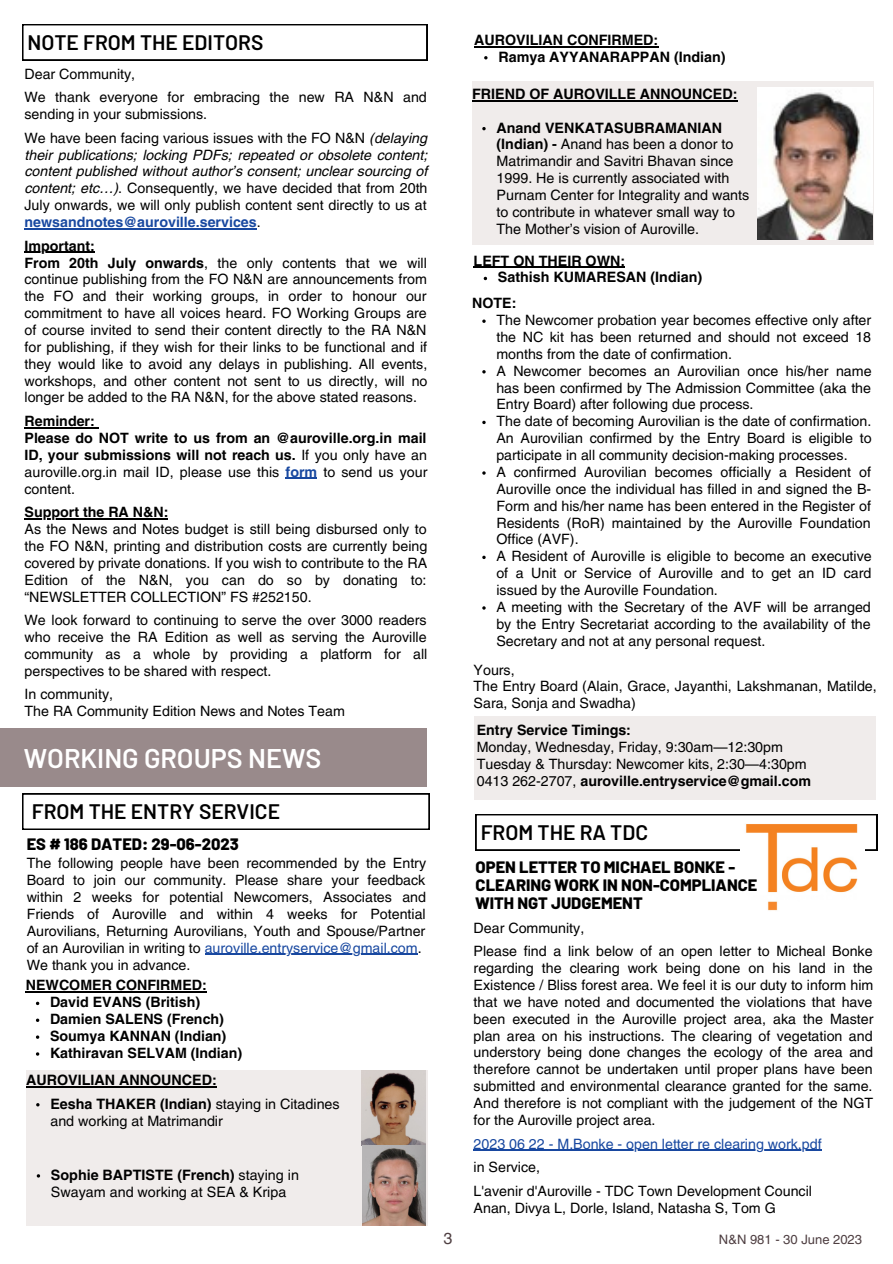
<style>
.page{position:relative;width:893px;height:1264px;background:#fff}
.page>*{position:absolute;margin:0;border:0;box-sizing:border-box;transform-origin:0 0}
.t1{font:600 27px "Barlow";color:#fff}
.t2{font:600 21px "Barlow";color:#000}
.t3{font:800 16.5px/18px "Barlow";color:#000}
.t4{font:16.05px "Helvetica LT Pro";color:#4e3e41}
.t5{font:14.25px/16.8px "Helvetica LT Pro";color:#000;text-align:justify}
.t6{font:700 14.25px/16.8px "Helvetica LT Pro";color:#000;text-align:justify}
.t7{font:14.25px "Helvetica LT Pro";color:#1848a0}
.t8{font:13.05px "Helvetica LT Pro";color:#4e3e41}
.s1{font-style:italic}
.s2{font-weight:700;color:#1848a0}
.s3{font-weight:700}
.s4{font-weight:400}
.s5{color:#1848a0}
</style>
<div class="page">
<div style="left:0;top:728px;width:426px;height:59px;background:#998a8b"></div>
<svg style="left:22px;top:793px;width:407px;height:36px"></svg>
<div style="left:474px;top:716px;width:401px;height:83px;background:#f0eceb"></div>
<div style="left:26px;top:1070px;width:401px;height:155px;background:#f0eceb"></div>
<img style="left:361px;top:1070px;width:64px;height:155px">
<svg style="left:36px;top:1103px;width:4px;height:3px"></svg>
<hr style="left:26px;top:1086px;width:191px;height:1px;background:#000">
<div style="left:472px;top:82px;width:401px;height:163px;background:#f0eceb"></div>
<img style="left:757px;top:88px;width:115px;height:151px">
<hr style="left:472px;top:100px;width:265px;height:1px;background:#000">
<hr style="left:474px;top:46px;width:184px;height:1px;background:#000">
<hr style="left:26px;top:991px;width:181px;height:1px;background:#000">
<svg style="left:483px;top:277px;width:4px;height:3px"></svg>
<hr style="left:473px;top:267px;width:152px;height:1px;background:#000">
<hr style="left:205px;top:953px;width:57px;height:1px;background:#1848a0">
<hr style="left:262px;top:953px;width:155px;height:1px;background:#1848a0">
<svg style="left:22px;top:24px;width:405px;height:36px"></svg>
<hr style="left:25px;top:228px;width:232px;height:1px;background:#1848a0">
<hr style="left:25px;top:252px;width:70px;height:1px;background:#000">
<hr style="left:25px;top:427px;width:70px;height:1px;background:#000">
<hr style="left:285px;top:478px;width:32px;height:1px;background:#1848a0">
<hr style="left:25px;top:518px;width:143px;height:1px;background:#000">
<svg style="left:475px;top:814px;width:402px;height:36px"></svg>
<img style="left:740px;top:823px;width:124px;height:88px">
<hr style="left:473px;top:1149px;width:348px;height:1px;background:#1848a0">
<p class="t2" style="left:27px;top:29px;width:237px">NOTE FROM THE EDITORS</p>
<p class="t5" style="left:25px;top:67px;width:112px">Dear Community,</p>
<p class="t5" style="left:25px;top:90px;width:404px">We thank everyone for embracing the new RA N&amp;N and sending in your submissions.</p>
<p class="t5" style="left:25px;top:131px;width:404px">We have been facing various issues with the FO N&amp;N <span class="s1">(delaying their publications; locking PDFs; repeated or obsolete content; content published without author’s consent; unclear sourcing of content; etc…)</span>. Consequently, we have decided that from 20th July onwards, we will only publish content sent directly to us at <span class="s2">newsandnotes@auroville.services</span>.</p>
<p class="t6" style="left:25px;top:239px;width:72px">Important:</p>
<p class="t5" style="left:25px;top:255px;width:404px"><span class="s3">From 20th July onwards</span>, the only contents that we will continue publishing from the FO N&amp;N are announcements from the FO and their working groups, in order to honour our commitment to have all voices heard. FO Working Groups are of course invited to send their content directly to the RA N&amp;N for publishing, if they wish for their links to be functional and if they would like to avoid any delays in publishing. All events, workshops, and other content not sent to us directly, will no longer be added to the RA N&amp;N, for the above stated reasons.</p>
<p class="t6" style="left:25px;top:414px;width:72px">Reminder:</p>
<p class="t6" style="left:25px;top:431px;width:404px">Please do NOT write to us from an @auroville.org.in mail ID, your submissions will not reach us. <span class="s4">If you only have an auroville.org.in mail ID, please use this</span> <span class="s5">form</span> <span class="s4">to send us your content.</span></p>
<p class="t6" style="left:25px;top:505px;width:145px">Support the RA N&amp;N:</p>
<p class="t5" style="left:25px;top:522px;width:404px">As the News and Notes budget is still being disbursed only to the FO N&amp;N, printing and distribution costs are currently being covered by private donations. If you wish to contribute to the RA Edition of the N&amp;N, you can do so by donating to: “NEWSLETTER COLLECTION” FS #252150.</p>
<p class="t5" style="left:25px;top:613px;width:404px">We look forward to continuing to serve the over 3000 readers who receive the RA Edition as well as serving the Auroville community as a whole by providing a platform for all perspectives to be shared with respect.</p>
<p class="t5" style="left:25px;top:687px;width:90px">In community,</p>
<p class="t5" style="left:25px;top:704px;width:322px">The RA Community Edition News and Notes Team</p>
<p class="t1" style="left:24px;top:741px;width:299px">WORKING GROUPS NEWS</p>
<p class="t2" style="left:32px;top:798px;width:250px">FROM THE ENTRY SERVICE</p>
<p class="t3" style="left:27px;top:834px;width:214px">ES # 186 DATED: 29-06-2023</p>
<p class="t5" style="left:27px;top:856px;width:401px">The following people have been recommended by the Entry Board to join our community. Please share your feedback within 2 weeks for potential Newcomers, Associates and Friends of Auroville and within 4 weeks for Potential Aurovilians, Returning Aurovilians, Youth and Spouse/Partner of an Aurovilian in writing to <span class="s5">auroville.entryservice@gmail.com</span>.</p>
<p class="t5" style="left:27px;top:957px;width:165px">We thank you in advance.</p>
<p class="t6" style="left:26px;top:978px;width:182px">NEWCOMER CONFIRMED:</p>
<p class="t6" style="left:50px;top:995px;width:152px">David EVANS (British)</p>
<p class="t6" style="left:50px;top:1012px;width:175px">Damien SALENS (French)</p>
<p class="t6" style="left:50px;top:1029px;width:178px">Soumya KANNAN (Indian)</p>
<p class="t6" style="left:50px;top:1045px;width:194px">Kathiravan SELVAM (Indian)</p>
<p class="t6" style="left:26px;top:1073px;width:192px">AUROVILIAN ANNOUNCED:</p>
<p class="t5" style="left:50px;top:1096px;width:291px"><span class="s3">Eesha THAKER (Indian)</span> staying in Citadines and working at Matrimandir</p>
<p class="t5" style="left:51px;top:1167px;width:249px"><span class="s3">Sophie BAPTISTE (French)</span> staying in<br>Swayam and working at SEA &amp; Kripa</p>
<p class="t4" style="left:443px;top:1232px;width:10px">3</p>
<p class="t6" style="left:474px;top:33px;width:186px">AUROVILIAN CONFIRMED:</p>
<p class="t6" style="left:498px;top:50px;width:229px">Ramya AYYANARAPPAN (Indian)</p>
<p class="t6" style="left:472px;top:87px;width:267px">FRIEND OF AUROVILLE ANNOUNCED:</p>
<p class="t5" style="left:496px;top:120px;width:254px;text-align:left"><span class="s3">Anand VENKATASUBRAMANIAN (Indian) -</span> Anand has been a donor to Matrimandir and Savitri Bhavan since 1999. He is currently associated with Purnam Center for Integrality and wants to contribute in whatever small way to The Mother’s vision of Auroville.</p>
<p class="t6" style="left:473px;top:253px;width:153px">LEFT ON THEIR OWN:</p>
<p class="t6" style="left:498px;top:270px;width:206px">Sathish KUMARESAN (Indian)</p>
<p class="t6" style="left:472px;top:296px;width:46px">NOTE:</p>
<p class="t5" style="left:496px;top:313px;width:376px">The Newcomer probation year becomes effective only after the NC kit has been returned and should not exceed 18 months from the date of confirmation.</p>
<p class="t5" style="left:496px;top:364px;width:376px">A Newcomer becomes an Aurovilian once his/her name has been confirmed by The Admission Committee (aka the Entry Board) after following due process.</p>
<p class="t5" style="left:496px;top:414px;width:376px">The date of becoming Aurovilian is the date of confirmation.<br>An Aurovilian confirmed by the Entry Board is eligible to participate in all community decision-making processes.</p>
<p class="t5" style="left:496px;top:465px;width:376px">A confirmed Aurovilian becomes officially a Resident of Auroville once the individual has filled in and signed the B-Form and his/her name has been entered in the Register of Residents (RoR) maintained by the Auroville Foundation Office (AVF).</p>
<p class="t5" style="left:496px;top:549px;width:377px">A Resident of Auroville is eligible to become an executive of a Unit or Service of Auroville and to get an ID card issued by the Auroville Foundation.</p>
<p class="t5" style="left:496px;top:600px;width:376px">A meeting with the Secretary of the AVF will be arranged by the Entry Secretariat according to the availability of the Secretary and not at any personal request.</p>
<p class="t5" style="left:473px;top:662px;width:43px">Yours,</p>
<p class="t5" style="left:473px;top:679px;width:404px">The Entry Board (Alain, Grace, Jayanthi, Lakshmanan, Matilde,<br>Sara, Sonja and Swadha)</p>
<p class="t6" style="left:476px;top:723px;width:156px">Entry Service Timings:</p>
<p class="t5" style="left:476px;top:740px;width:307px">Monday, Wednesday, Friday, 9:30am—12:30pm</p>
<p class="t5" style="left:476px;top:757px;width:331px">Tuesday &amp; Thursday: Newcomer kits, 2:30—4:30pm</p>
<p class="t6" style="left:476px;top:773px;width:336px"><span class="s4">0413 262-2707,</span> auroville.entryservice@gmail.com</p>
<p class="t2" style="left:480px;top:819px;width:169px">FROM THE RA TDC</p>
<p class="t3" style="left:475px;top:857px;width:283px">OPEN LETTER TO MICHAEL BONKE -<br>CLEARING WORK IN NON-COMPLIANCE<br>WITH NGT JUDGEMENT</p>
<p class="t5" style="left:473px;top:920px;width:112px">Dear Community,</p>
<p class="t5" style="left:473px;top:944px;width:401px">Please find a link below of an open letter to Micheal Bonke regarding the clearing work being done on his land in the Existence / Bliss forest area. We feel it is our duty to inform him that we have noted and documented the violations that have been executed in the Auroville project area, aka the Master plan area on his instructions. The clearing of vegetation and understory being done changes the ecology of the area and therefore cannot be undertaken until proper plans have been submitted and environmental clearance granted for the same.<br>And therefore is not compliant with the judgement of the NGT for the Auroville project area.</p>
<p class="t7" style="left:473px;top:1138px;width:349px">2023 06 22 - M.Bonke - open letter re clearing work.pdf</p>
<p class="t5" style="left:473px;top:1160px;width:68px">in Service,</p>
<p class="t5" style="left:473px;top:1183px;width:340px">L'avenir d'Auroville - TDC Town Development Council</p>
<p class="t5" style="left:473px;top:1200px;width:304px">Anan, Divya L, Dorle, Island, Natasha S, Tom G</p>
<p class="t8" style="left:718px;top:1234px;width:145px">N&amp;N 981 - 30 June 2023</p>
</div>
